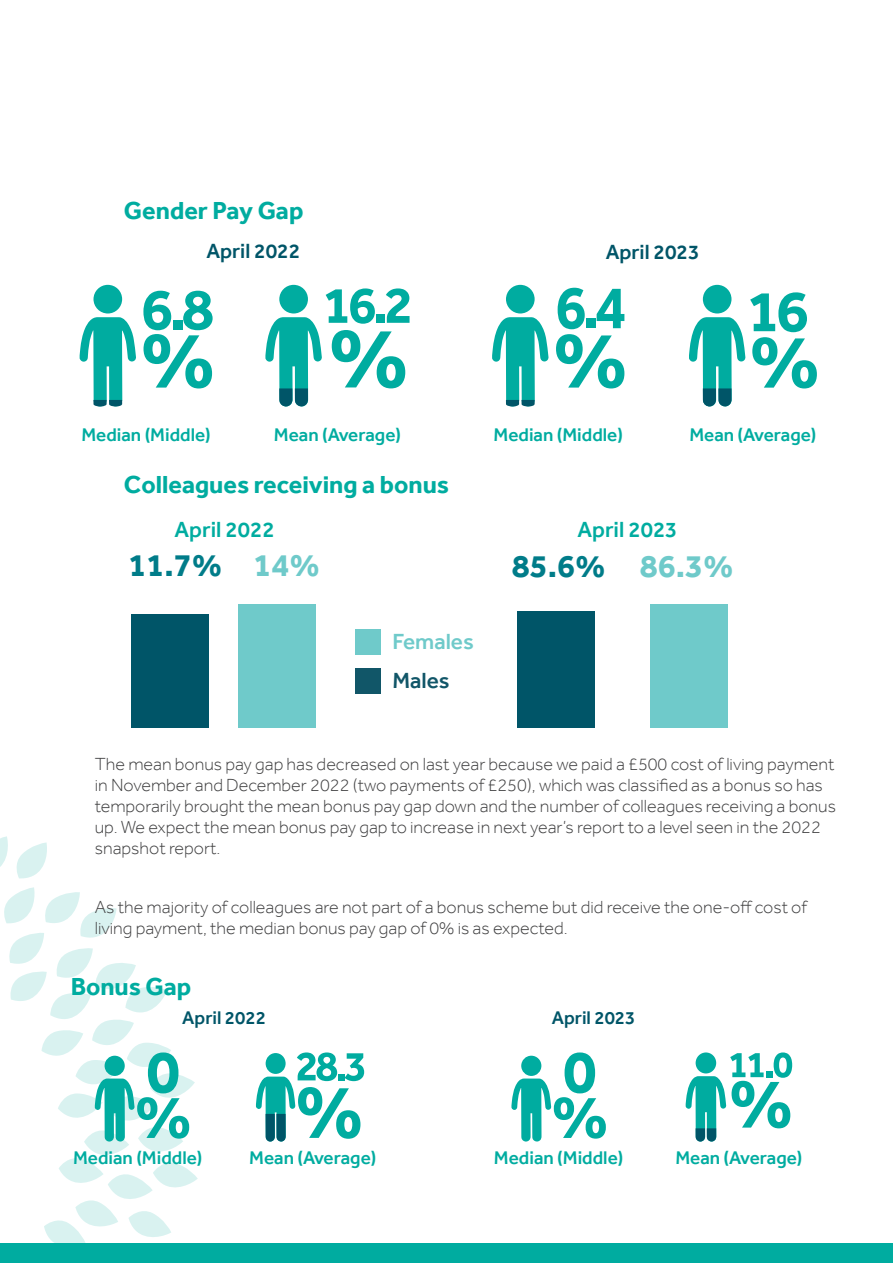
<style>
.page{position:relative;width:893px;height:1263px;background:#fff}
.page>*{position:absolute;margin:0;border:0;box-sizing:border-box;transform-origin:0 0}
.Central_aligned{font:700 33px "Effra";color:#007c89}
.Central_aligned-2{font:700 33px "Effra";color:#6fcaca}
.t1{font:700 25.35px "Effra";color:#00aca0}
.Central_aligned-3{font:500 22.5px "Effra";color:#00aca0}
.Central_aligned-4{font:500 22.5px "Effra";color:#6fcaca}
.Central_aligned-5{font:500 22.5px "Effra";color:#115668}
.Central_aligned-6{font:500 21.15px "Effra";color:#005568}
.Central_aligned-7{font:500 18.9px "Effra";color:#00aca0}
.Central_aligned-8{font:500 18.9px "Effra";color:#005568}
.Bullets_dark_purple{font:300 18px/21px "Effra";color:#3e3e3f}
</style>
<div class="page">
<svg style="left:0;top:836px;width:47px;height:42px"></svg>
<div style="left:0;top:1243px;width:893px;height:20px;background:#00aca0"></div>
<div style="left:131px;top:614px;width:77px;height:113px;background:#005568"></div>
<div style="left:239px;top:604px;width:77px;height:123px;background:#6fcaca"></div>
<div style="left:355px;top:629px;width:26px;height:25px;background:#6fcaca"></div>
<div style="left:355px;top:668px;width:26px;height:26px;background:#115668"></div>
<div style="left:518px;top:611px;width:77px;height:116px;background:#005568"></div>
<div style="left:651px;top:604px;width:77px;height:123px;background:#6fcaca"></div>
<svg style="left:686px;top:1052px;width:106px;height:90px"></svg>
<svg style="left:256px;top:1052px;width:108px;height:90px"></svg>
<svg style="left:511px;top:1052px;width:95px;height:90px"></svg>
<svg style="left:4px;top:887px;width:194px;height:356px"></svg>
<div style="left:93px;top:285px;width:29px;height:28px;background:#00aca0;border-radius:50%"></div>
<svg style="left:80px;top:317px;width:56px;height:90px"></svg>
<svg style="left:143px;top:291px;width:70px;height:97px"></svg>
<div style="left:506px;top:285px;width:29px;height:28px;background:#00aca0;border-radius:50%"></div>
<svg style="left:492px;top:317px;width:57px;height:90px"></svg>
<svg style="left:556px;top:288px;width:68px;height:100px"></svg>
<div style="left:703px;top:285px;width:28px;height:28px;background:#00aca0;border-radius:50%"></div>
<svg style="left:689px;top:292px;width:128px;height:115px"></svg>
<div style="left:279px;top:285px;width:29px;height:28px;background:#00aca0;border-radius:50%"></div>
<svg style="left:265px;top:288px;width:145px;height:119px"></svg>
<p class="t1" style="left:124px;top:195px;width:181px">Gender Pay Gap</p>
<p class="Central_aligned-6" style="left:206px;top:239px;width:95px">April 2022</p>
<p class="Central_aligned-6" style="left:606px;top:239px;width:95px">April 2023</p>
<p class="Central_aligned-7" style="left:81px;top:423px;width:131px">Median (Middle)</p>
<p class="Central_aligned-7" style="left:274px;top:423px;width:129px">Mean (Average)</p>
<p class="Central_aligned-7" style="left:493px;top:423px;width:131px">Median (Middle)</p>
<p class="Central_aligned-7" style="left:689px;top:423px;width:129px">Mean (Average)</p>
<p class="t1" style="left:124px;top:469px;width:327px">Colleagues receiving a bonus</p>
<p class="Central_aligned-3" style="left:175px;top:516px;width:102px">April 2022</p>
<p class="Central_aligned" style="left:129px;top:545px;width:95px">11.7%</p>
<p class="Central_aligned-2" style="left:254px;top:545px;width:68px">14%</p>
<p class="Central_aligned" style="left:512px;top:547px;width:95px">85.6%</p>
<p class="Central_aligned-2" style="left:640px;top:547px;width:95px">86.3%</p>
<p class="Central_aligned-3" style="left:577px;top:516px;width:102px">April 2023</p>
<p class="Central_aligned-4" style="left:392px;top:628px;width:83px">Females</p>
<p class="Central_aligned-5" style="left:392px;top:667px;width:59px">Males</p>
<p class="Bullets_dark_purple" style="left:95px;top:753px;width:743px">The mean bonus pay gap has decreased on last year because we paid a £500 cost of living payment in November and December 2022 (two payments of £250), which was classified as a bonus so has temporarily brought the mean bonus pay gap down and the number of colleagues receiving a bonus up. We expect the mean bonus pay gap to increase in next year’s report to a level seen in the 2022 snapshot report.</p>
<p class="Bullets_dark_purple" style="left:95px;top:896px;width:714px">As the majority of colleagues are not part of a bonus scheme but did receive the one-off cost of living payment, the median bonus pay gap of 0% is as expected.</p>
<p class="t1" style="left:71px;top:971px;width:122px">Bonus Gap</p>
<p class="Central_aligned-8" style="left:182px;top:1007px;width:85px">April 2022</p>
<p class="Central_aligned-8" style="left:552px;top:1007px;width:85px">April 2023</p>
<p class="Central_aligned-7" style="left:73px;top:1146px;width:131px">Median (Middle)</p>
<p class="Central_aligned-7" style="left:249px;top:1146px;width:129px">Mean (Average)</p>
<p class="Central_aligned-7" style="left:494px;top:1146px;width:131px">Median (Middle)</p>
<p class="Central_aligned-7" style="left:675px;top:1146px;width:129px">Mean (Average)</p>
</div>
